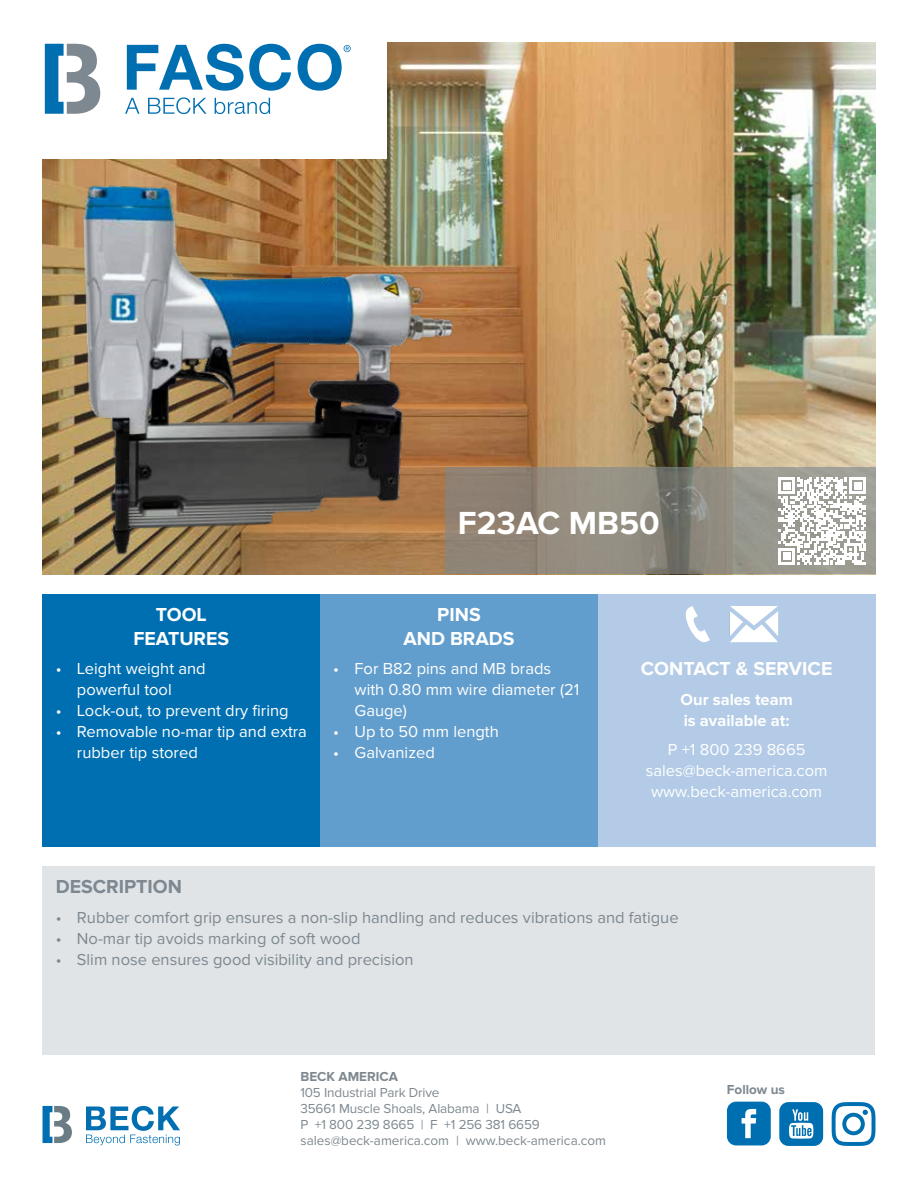
<style>
.page{position:relative;width:918px;height:1188px;background:#fff}
.page>*{position:absolute;margin:0;border:0;box-sizing:border-box;transform-origin:0 0}
.t1{font:700 33.15px "Proxima Nova";color:#fff}
.t2{font:700 19.5px/23.4px "Proxima Nova";color:#fff;text-align:center}
.t3{font:700 19.5px "Proxima Nova";color:#7d8890}
.t4{font:16.5px/21px "Proxima Nova";color:#fff}
.t5{font:16.5px "Proxima Nova";color:#7d8890}
.t6{font:700 16.5px/21px "Proxima Nova";color:#fff}
.t7{font:13.5px/16.2px "Proxima Nova";letter-spacing:-.01em;color:#7d8890}
.t8{font:700 13.5px "Proxima Nova";color:#7d8890}
</style>
<div class="page">
<img style="left:387px;top:43px;width:488px;height:424px">
<div style="left:43px;top:594px;width:277px;height:252px;background:#006fb1"></div>
<div style="left:43px;top:866px;width:832px;height:188px;background:#e1e4e7"></div>
<div style="left:320px;top:594px;width:278px;height:252px;background:#629ecd"></div>
<div style="left:598px;top:594px;width:277px;height:252px;background:#b3cbe6"></div>
<svg style="left:497px;top:467px;width:378px;height:107px;fill:#948e81"></svg>
<svg style="left:686px;top:606px;width:24px;height:36px"></svg>
<svg style="left:730px;top:606px;width:48px;height:36px"></svg>
<svg style="left:125px;top:98px;width:14px;height:16px"></svg>
<svg style="left:148px;top:97px;width:58px;height:17px"></svg>
<svg style="left:215px;top:98px;width:55px;height:16px"></svg>
<svg style="left:127px;top:44px;width:164px;height:47px"></svg>
<svg style="left:298px;top:44px;width:53px;height:47px"></svg>
<svg style="left:45px;top:44px;width:55px;height:70px"></svg>
<svg style="left:86px;top:1106px;width:94px;height:39px"></svg>
<svg style="left:43px;top:1106px;width:29px;height:37px"></svg>
<svg style="left:727px;top:1102px;width:44px;height:43px"></svg>
<svg style="left:779px;top:1102px;width:45px;height:44px"></svg>
<svg style="left:832px;top:1102px;width:43px;height:44px"></svg>
<img style="left:42px;top:118px;width:455px;height:488px">
<svg style="left:779px;top:477px;width:87px;height:88px"></svg>
<h1 class="t1" style="left:458px;top:504px;width:204px">F23AC MB50</h1>
<p class="t2" style="left:133px;top:604px;width:97px">TOOL<br>FEATURES</p>
<p class="t4" style="left:77px;top:659px;width:130px;text-indent:-21px">• Leight weight and powerful tool</p>
<p class="t4" style="left:56px;top:701px;width:235px">• Lock-out, to prevent dry firing</p>
<p class="t4" style="left:77px;top:722px;width:232px;text-indent:-21px">• Removable no-mar tip and extra rubber tip stored</p>
<p class="t2" style="left:403px;top:604px;width:113px">PINS<br>AND BRADS</p>
<p class="t4" style="left:355px;top:659px;width:226px;text-indent:-21px">• For B82 pins and MB brads with 0.80 mm wire diameter (21<br>Gauge)</p>
<p class="t4" style="left:333px;top:722px;width:167px">• Up to 50 mm length</p>
<p class="t4" style="left:333px;top:743px;width:103px">• Galvanized</p>
<p class="t2" style="left:641px;top:657px;width:193px">CONTACT &amp; SERVICE</p>
<p class="t6" style="left:681px;top:689px;width:114px">Our sales team is available at:</p>
<p class="t4" style="left:646px;top:739px;width:183px;text-align:center">P +1 800 239 8665 sales@beck-america.com www.beck-america.com</p>
<p class="t3" style="left:56px;top:876px;width:128px">DESCRIPTION</p>
<p class="t5" style="left:56px;top:908px;width:625px">• Rubber comfort grip ensures a non-slip handling and reduces vibrations and fatigue</p>
<p class="t5" style="left:56px;top:929px;width:306px">• No-mar tip avoids marking of soft wood</p>
<p class="t5" style="left:56px;top:950px;width:360px">• Slim nose ensures good visibility and precision</p>
<p class="t8" style="left:300px;top:1068px;width:99px">BECK AMERICA</p>
<p class="t7" style="left:300px;top:1084px;width:307px">105 Industrial Park Drive<br>35661 Muscle Shoals, Alabama | USA<br>P +1 800 239 8665 | F +1 256 381 6659 sales@beck-america.com | www.beck-america.com</p>
<p class="t8" style="left:727px;top:1081px;width:60px">Follow us</p>
</div>
